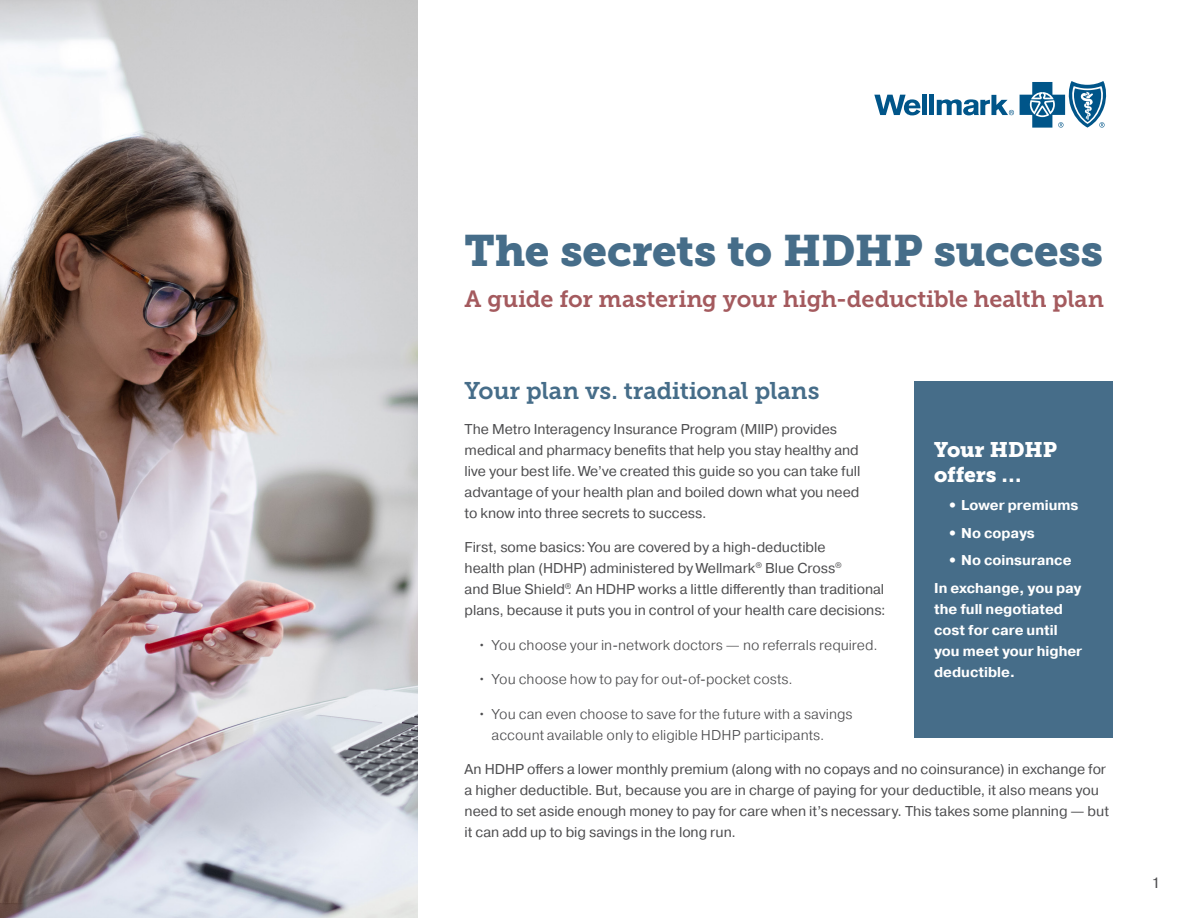
<style>
.page{position:relative;width:1188px;height:918px;background:#fff}
.page>*{position:absolute;margin:0;border:0;box-sizing:border-box;transform-origin:0 0}
.t1{font:43.8px "Museo Slab 900";letter-spacing:-.005em;color:#466d89}
.t2{font:24px "Museo Slab 700";letter-spacing:-.005em;color:#466d89}
.t3{font:23.4px "Museo Slab 700";letter-spacing:-.01em;color:#a45a5e}
.t4{font:21px/25.2px "Museo Slab 900";letter-spacing:-.01em;color:#fff}
.t5{font:15px "Pragmatica";color:#4d4d4f}
.t6{font:14.25px/21px "Pragmatica";letter-spacing:-.005em;color:#4d4d4f}
.t7{font:300 14.25px/21px "Pragmatica";color:#4d4d4f}
.t8{font:700 14.25px/21px "Pragmatica";color:#fff}
</style>
<div class="page">
<img style="left:0;top:0;width:418px;height:918px">
<div style="left:914px;top:381px;width:199px;height:356px;background:#466d89"></div>
<div style="left:929px;top:95px;width:5px;height:20px;background:#005589"></div>
<div style="left:922px;top:95px;width:5px;height:20px;background:#005589"></div>
<svg style="left:874px;top:95px;width:46px;height:20px"></svg>
<svg style="left:937px;top:95px;width:77px;height:20px"></svg>
<svg style="left:1020px;top:81px;width:87px;height:47px"></svg>
<h1 class="t1" style="left:465px;top:225px;width:640px">The secrets to HDHP success</h1>
<h1 class="t3" style="left:465px;top:286px;width:641px">A guide for mastering your high-deductible health plan</h1>
<h2 class="t2" style="left:465px;top:377px;width:356px">Your plan vs. traditional plans</h2>
<p class="t6" style="left:465px;top:418px;width:397px">The Metro Interagency Insurance Program (MIIP) provides medical and pharmacy benefits that help you stay healthy and live your best life. We’ve created this guide so you can take full advantage of your health plan and boiled down what you need to know into three secrets to success.</p>
<p class="t6" style="left:465px;top:537px;width:423px">First, some basics: You are covered by a high-deductible<br>health plan (HDHP) administered by Wellmark<sup>®</sup> Blue Cross<sup>®<br></sup>and Blue Shield<sup>®</sup>. An HDHP works a little differently than traditional plans, because it puts you in control of your health care decisions:</p>
<p class="t7" style="left:478px;top:634px;width:401px">• You choose your in-network doctors — no referrals required.</p>
<p class="t7" style="left:478px;top:668px;width:316px">• You choose how to pay for out-of-pocket costs.</p>
<p class="t7" style="left:492px;top:703px;width:362px;text-indent:-13px">• You can even choose to save for the future with a savings account available only to eligible HDHP participants.</p>
<p class="t6" style="left:465px;top:759px;width:646px">An HDHP offers a lower monthly premium (along with no copays and no coinsurance) in exchange for a higher deductible. But, because you are in charge of paying for your deductible, it also means you need to set aside enough money to pay for care when it’s necessary. This takes some planning — but it can add up to big savings in the long run.</p>
<p class="t4" style="left:934px;top:437px;width:125px">Your HDHP offers …</p>
<p class="t8" style="left:948px;top:495px;width:132px">• Lower premiums</p>
<p class="t8" style="left:948px;top:522px;width:89px">• No copays</p>
<p class="t8" style="left:948px;top:550px;width:126px">• No coinsurance</p>
<p class="t8" style="left:934px;top:578px;width:150px">In exchange, you pay the full negotiated cost for care until you meet your higher deductible.</p>
<p class="t5" style="left:1152px;top:873px;width:10px">1</p>
</div>
